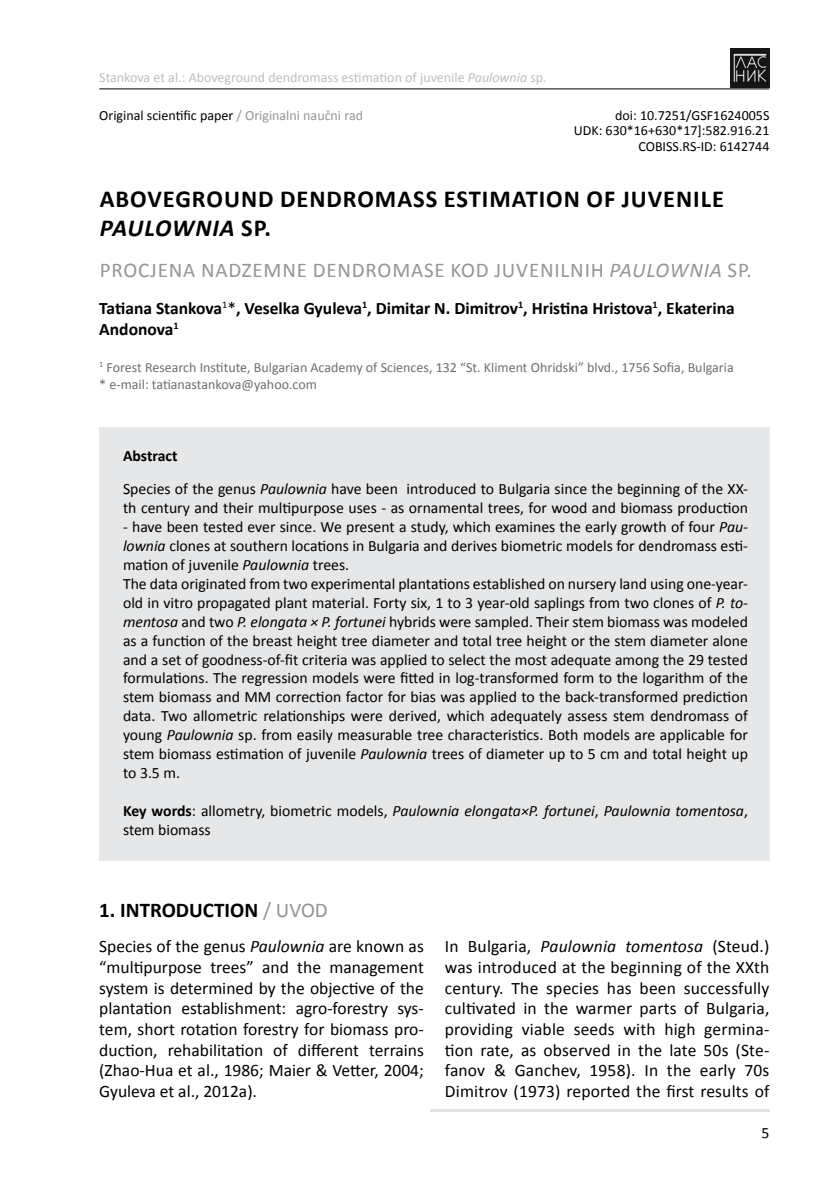
<style>
.page{position:relative;width:834px;height:1191px;background:#fff}
.page>*{position:absolute;margin:0;border:0;box-sizing:border-box;transform-origin:0 0}
.t1{font:700 24.5px "Calibri";color:#000}
.t2{font:italic 700 24.5px "Calibri";letter-spacing:.035em;color:#000}
.t3{font:21px "Calibri";color:#939598}
.t4{font:700 21px "Calibri";color:#000}
.t5{font:italic 21px "Calibri";letter-spacing:.035em;color:#939598}
.t6{font:17.5px/20.7px "Calibri";color:#000;text-align:justify}
.t7{font:700 17.5px/21px "Calibri";color:#000}
.t8{font:15.75px/18.9px "Calibri";color:#000}
.t9{font:italic 15.75px/18.9px "Calibri";color:#000}
.t10{font:14px/16.8px "Calibri";color:#6d6e71}
.t11{font:14px/15.8px "Calibri";color:#000;text-align:right}
.t12{font:14px "Calibri";color:#bcbec0}
.s1{font-style:italic}
.s2{color:#939598}
.s3{font-style:normal}
.s4{font-weight:400}
.s5{font-weight:700}
.s6{font-weight:700;font-style:normal}
.s7{font-weight:400;color:#939598}
</style>
<div class="page">
<img style="left:730px;top:49px;width:39px;height:38px">
<hr style="left:99px;top:88px;width:670px;height:1px;background:#000">
<hr style="left:430px;top:1109px;width:339px;height:2px;background:#e1e2e3">
<div style="left:99px;top:427px;width:670px;height:433px;background:#e6e7e8"></div>
<p class="t12" style="left:99px;top:68px;width:449px">Stankova et al.: Aboveground dendromass estimation of juvenile <span class="s1">Paulownia</span> sp.</p>
<p class="t11" style="left:99px;top:107px;width:265px">Original scientific paper <span class="s2">/ Originalni naučni rad</span></p>
<p class="t11" style="left:573px;top:107px;width:197px">doi: 10.7251/GSF1624005S<br>UDK: 630*16+630*17]:582.916.21<br>COBISS.RS-ID: 6142744</p>
<h1 class="t1" style="left:100px;top:183px;width:33px">Aboveground</h1>
<h1 class="t1" style="left:280px;top:183px;width:17px">dendromass</h1>
<h1 class="t1" style="left:444px;top:183px;width:15px">estimation</h1>
<h1 class="t1" style="left:586px;top:183px;width:59px">of juveni</h1>
<h1 class="t1" style="left:700px;top:183px;width:22px">le</h1>
<h1 class="t2" style="left:100px;top:212px;width:173px">PAULOWNIA <span class="s3">sp.</span></h1>
<h2 class="t3" style="left:100px;top:257px;width:25px">Procjena</h2>
<h2 class="t3" style="left:201px;top:257px;width:14px">nadzemne</h2>
<h2 class="t3" style="left:312px;top:257px;width:14px">dendromase</h2>
<h2 class="t3" style="left:450px;top:257px;width:13px">kod</h2>
<h2 class="t3" style="left:494px;top:257px;width:12px">juvenilnih</h2>
<h2 class="t5" style="left:609px;top:256px;width:144px">Paulownia <span class="s3">sp.</span></h2>
<p class="t7" style="left:99px;top:297px;width:637px">Tatiana Stankova<sup>1</sup><span class="s4">*</span>, Veselka Gyuleva<sup>1</sup>, Dimitar N. Dimitrov<sup>1</sup>, Hristina Hristova<sup>1</sup>, Ekaterina<br>Andonova<sup>1</sup></p>
<p class="t10" style="left:99px;top:359px;width:635px"><sup>1</sup> Forest Research Institute, Bulgarian Academy of Sciences, 132 “St. Kliment Ohridski” blvd., 1756 Sofia, Bulgaria * e-mail: tatianastankova@yahoo.com</p>
<p class="t8" style="left:123px;top:438px;width:626px;line-height:33.8px"><span class="s5">Abstract<br></span>Species of the genus <span class="s1">Paulownia</span> have been introduced to Bulgaria since the beginning of the XX-</p>
<p class="t8" style="left:123px;top:498px;width:626px">th century and their multipurpose uses - as ornamental trees, for wood and biomass production</p>
<p class="t8" style="left:123px;top:517px;width:626px">- have been tested ever since. We present a study, which examines the early growth of four <span class="s1">Pau&shy;lownia</span> clones at southern locations in Bulgaria and derives biometric models for dendromass esti&shy;mation of juvenile <span class="s1">Paulownia</span> trees.<br>The data originated from two experimental plantations established on nursery land using one-year&shy;old in vitro propagated plant material. Forty six, 1 to 3 year-old saplings from two clones of <span class="s1">P. to&shy;mentosa</span> and two <span class="s1">P. elongata × P. fortunei</span> hybrids were sampled. Their stem biomass was modeled as a function of the breast height tree diameter and total tree height or the stem diameter alone and a set of goodness-of-fit criteria was applied to select the most adequate among the 29 tested formulations. The regression models were fitted in log-transformed form to the logarithm of the stem biomass and MM correction factor for bias was applied to the back-transformed prediction data. Two allometric relationships were derived, which adequately assess stem dendromass of young <span class="s1">Paulownia</span> sp. from easily measurable tree characteristics. Both models are applicable for stem biomass estimation of juvenile <span class="s1">Paulownia</span> trees of diameter up to 5 cm and total height up to 3.5 m.</p>
<p class="t9" style="left:123px;top:800px;width:626px"><span class="s6">Key words</span><span class="s3">: allometry, biometric models,</span> Paulownia elongata×P. fortunei<span class="s3">,</span> Paulownia tomentosa<span class="s3">, stem biomass</span></p>
<h2 class="t4" style="left:99px;top:896px;width:230px">1. INTRODUCTION <span class="s7">/ UVOD</span></h2>
<p class="t6" style="left:99px;top:936px;width:326px">Species of the genus <span class="s1">Paulownia</span> are known as “multipurpose trees” and the management system is determined by the objective of the plantation establishment: agro-forestry sys&shy;tem, short rotation forestry for biomass pro&shy;duction, rehabilitation of different terrains (Zhao-Hua et al., 1986; Maier &amp; Vetter, 2004; Gyuleva et al., 2012a).</p>
<p class="t6" style="left:445px;top:936px;width:326px">In Bulgaria, <span class="s1">Paulownia tomentosa</span> (Steud.) was introduced at the beginning of the XXth century. The species has been successfully cultivated in the warmer parts of Bulgaria, providing viable seeds with high germina&shy;tion rate, as observed in the late 50s (Ste&shy;fanov &amp; Ganchev, 1958). In the early 70s Dimitrov (1973) reported the first results of</p>
<p class="t8" style="left:761px;top:1123px;width:9px">5</p>
</div>
